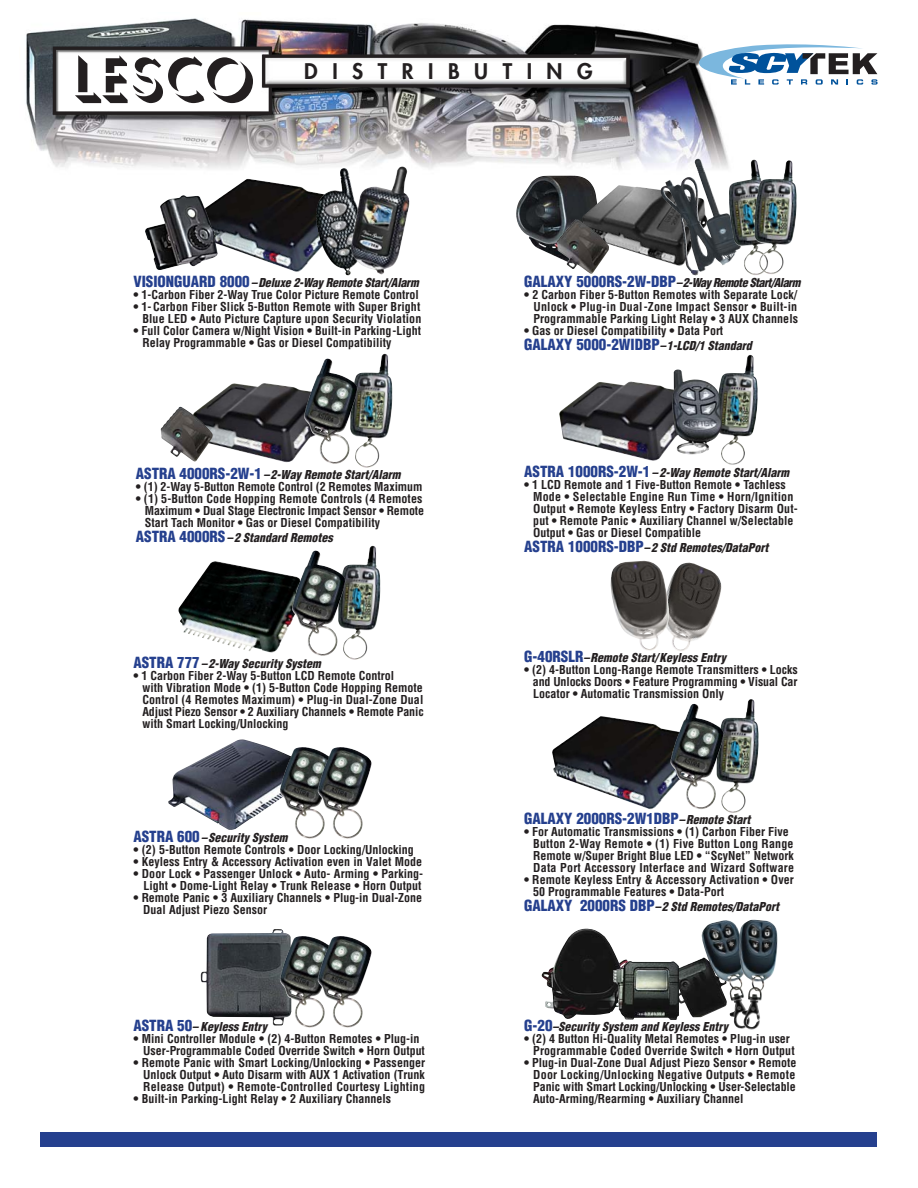
<style>
.page{position:relative;width:918px;height:1188px;background:#fff}
.page>*{position:absolute;margin:0;border:0;box-sizing:border-box;transform-origin:0 0}
.t1{font:63px "Umbra";color:#231f20}
.t2{font:800 21px "Futura";letter-spacing:.695em;color:#231f20}
.t3{font:900 condensed 15px "Helvetica";color:#25408e}
.t4{font:700 condensed 12px/12px "Helvetica";color:#231f20}
.t5{font:italic 900 condensed 12px "Helvetica";color:#231f20}
.t6{font:italic 900 condensed 12px "Helvetica";letter-spacing:-.045em;color:#231f20}
.s1{font-style:normal;font-size:15px;color:#25408e}
.s2{font-style:italic;font-size:12px;color:#231f20}
</style>
<div class="page">
<img style="left:26px;top:18px;width:702px;height:158px">
<svg style="left:53px;top:47px;width:576px;height:68px"></svg>
<div style="left:40px;top:1133px;width:838px;height:14px;background:#25408e"></div>
<svg style="left:699px;top:42px;width:179px;height:43px"></svg>
<img style="left:219px;top:179px;width:94px;height:93px">
<img style="left:313px;top:167px;width:36px;height:109px">
<img style="left:145px;top:195px;width:74px;height:75px">
<img style="left:349px;top:166px;width:61px;height:109px">
<img style="left:552px;top:716px;width:118px;height:94px">
<img style="left:725px;top:699px;width:34px;height:114px">
<img style="left:670px;top:703px;width:55px;height:106px">
<img style="left:542px;top:928px;width:86px;height:91px">
<img style="left:679px;top:959px;width:22px;height:58px">
<img style="left:701px;top:920px;width:38px;height:108px">
<img style="left:739px;top:920px;width:39px;height:110px">
<img style="left:613px;top:961px;width:66px;height:59px">
<img style="left:516px;top:176px;width:76px;height:81px">
<img style="left:582px;top:185px;width:126px;height:82px">
<img style="left:557px;top:219px;width:52px;height:55px">
<img style="left:661px;top:159px;width:68px;height:101px">
<img style="left:729px;top:159px;width:26px;height:116px">
<img style="left:754px;top:160px;width:43px;height:115px">
<img style="left:193px;top:383px;width:111px;height:80px">
<img style="left:358px;top:354px;width:35px;height:114px">
<img style="left:304px;top:358px;width:54px;height:106px">
<img style="left:161px;top:407px;width:52px;height:54px">
<img style="left:178px;top:561px;width:114px;height:92px">
<img style="left:346px;top:546px;width:35px;height:114px">
<img style="left:292px;top:550px;width:54px;height:106px">
<img style="left:201px;top:929px;width:87px;height:97px">
<img style="left:280px;top:934px;width:38px;height:94px">
<img style="left:318px;top:936px;width:54px;height:92px">
<img style="left:671px;top:562px;width:51px;height:89px">
<img style="left:610px;top:560px;width:61px;height:91px">
<img style="left:168px;top:739px;width:112px;height:91px">
<img style="left:280px;top:747px;width:38px;height:92px">
<img style="left:318px;top:747px;width:54px;height:92px">
<img style="left:559px;top:381px;width:131px;height:80px">
<img style="left:721px;top:355px;width:37px;height:110px">
<img style="left:671px;top:369px;width:52px;height:85px">
<h1 class="t1" style="left:72px;top:37px;width:185px">LESCO</h1>
<h2 class="t2" style="left:304px;top:61px;width:290px">DISTRIBUTING</h2>
<p class="t5" style="left:133px;top:278px;width:287px"><span class="s1">VISIONGUARD 8000</span>–Deluxe 2-Way Remote Start/Alarm</p>
<p class="t4" style="left:133px;top:290px;width:287px">• 1-Carbon Fiber 2-Way True Color Picture Remote Control</p>
<p class="t4" style="left:133px;top:302px;width:289px;text-align:right">• 1- Carbon Fiber Slick 5-Button Remote with Super Bright<br>Blue LED • Auto Picture Capture upon Security Violation</p>
<p class="t4" style="left:142px;top:326px;width:280px;text-indent:-9px">• Full Color Camera w/Night Vision • Built-in Parking-Light<br>Relay Programmable • Gas or Diesel Compatibility</p>
<p class="t5" style="left:136px;top:470px;width:266px"><span class="s1">ASTRA 4000RS-2W-1</span>–2-Way Remote Start/Alarm</p>
<p class="t4" style="left:136px;top:481px;width:288px">• (1) 2-Way 5-Button Remote Control (2 Remotes Maximum</p>
<p class="t4" style="left:145px;top:493px;width:281px;text-indent:-9px">• (1) 5-Button Code Hopping Remote Controls (4 Remotes<br>Maximum • Dual Stage Electronic Impact Sensor • Remote<br>Start Tach Monitor • Gas or Diesel Compatibility</p>
<p class="t5" style="left:136px;top:533px;width:198px"><span class="s1">ASTRA 4000RS</span>–2 Standard Remotes</p>
<p class="t5" style="left:133px;top:659px;width:189px"><span class="s1">ASTRA 777</span>–2-Way Security System</p>
<p class="t4" style="left:142px;top:670px;width:283px;text-indent:-9px">• 1 Carbon Fiber 2-Way 5-Button LCD Remote Control<br>with Vibration Mode • (1) 5-Button Code Hopping Remote Control (4 Remotes Maximum) • Plug-in Dual-Zone Dual Adjust Piezo Sensor • 2 Auxiliary Channels • Remote Panic with Smart Locking/Unlocking</p>
<p class="t5" style="left:133px;top:833px;width:155px"><span class="s1">ASTRA 600</span>–Security System</p>
<p class="t4" style="left:133px;top:845px;width:282px">• (2) 5-Button Remote Controls • Door Locking/Unlocking</p>
<p class="t4" style="left:133px;top:857px;width:290px">• Keyless Entry &amp; Accessory Activation even in Valet Mode</p>
<p class="t4" style="left:133px;top:869px;width:291px;text-align:right">• Door Lock • Passenger Unlock • Auto- Arming • Parking-<br>Light • Dome-Light Relay • Trunk Release • Horn Output</p>
<p class="t4" style="left:143px;top:893px;width:280px;text-indent:-10px">• Remote Panic • 3 Auxiliary Channels • Plug-in Dual-Zone<br>Dual Adjust Piezo Sensor</p>
<p class="t5" style="left:133px;top:1022px;width:135px"><span class="s1">ASTRA 50</span>– Keyless Entry</p>
<p class="t4" style="left:143px;top:1034px;width:283px;text-indent:-10px">• Mini Controller Module • (2) 4-Button Remotes • Plug-in<br>User-Programmable Coded Override Switch • Horn Output</p>
<p class="t4" style="left:143px;top:1058px;width:283px;text-align:justify;text-indent:-10px">• Remote Panic with Smart Locking/Unlocking • Passenger Unlock Output • Auto Disarm with AUX 1 Activation (Trunk Release Output) • Remote-Controlled Courtesy Lighting</p>
<p class="t4" style="left:133px;top:1094px;width:259px">• Built-in Parking-Light Relay • 2 Auxiliary Channels</p>
<p class="t6" style="left:524px;top:278px;width:278px"><span class="s1">GALAXY 5000RS-2W-DBP</span>–2-Way Remote Start/Alarm</p>
<p class="t4" style="left:533px;top:290px;width:266px;text-align:justify;text-indent:-9px">• 2 Carbon Fiber 5-Button Remotes with Separate Lock/ Unlock • Plug-in Dual-Zone Impact Sensor • Built-in Programmable Parking Light Relay • 3 AUX Channels</p>
<p class="t4" style="left:524px;top:326px;width:201px">• Gas or Diesel Compatibility • Data Port</p>
<p class="t3" style="left:524px;top:339px;width:229px">GALAXY 5000-2WIDBP<span class="s2">–1-LCD/1 Standard</span></p>
<p class="t5" style="left:524px;top:468px;width:266px"><span class="s1">ASTRA 1000RS-2W-1</span>– 2-Way Remote Start/Alarm</p>
<p class="t4" style="left:533px;top:480px;width:266px;text-indent:-9px">• 1 LCD Remote and 1 Five-Button Remote • Tachless Mode • Selectable Engine Run Time • Horn/Ignition Output • Remote Keyless Entry • Factory Disarm Out&shy;put • Remote Panic • Auxiliary Channel w/Selectable Output • Gas or Diesel Compatible</p>
<p class="t5" style="left:524px;top:543px;width:246px"><span class="s1">ASTRA 1000RS-DBP</span>–2 Std Remotes/DataPort</p>
<p class="t5" style="left:524px;top:653px;width:203px"><span class="s1">G-40RSLR</span>–Remote Start/Keyless Entry</p>
<p class="t4" style="left:533px;top:664px;width:267px;text-align:justify;text-indent:-9px">• (2) 4-Button Long-Range Remote Transmitters • Locks and Unlocks Doors • Feature Programming • Visual Car Locator • Automatic Transmission Only</p>
<p class="t3" style="left:524px;top:813px;width:228px">GALAXY 2000RS-2W1DBP<span class="s2">–Remote Start</span></p>
<p class="t4" style="left:533px;top:827px;width:262px;text-indent:-9px">• For Automatic Transmissions • (1) Carbon Fiber Five Button 2-Way Remote • (1) Five Button Long Range Remote w/Super Bright Blue LED • “ScyNet” Network Data Port Accessory Interface and Wizard Software</p>
<p class="t4" style="left:533px;top:875px;width:262px;text-indent:-9px">• Remote Keyless Entry &amp; Accessory Activation • Over<br>50 Programmable Features • Data-Port</p>
<p class="t5" style="left:524px;top:902px;width:256px"><span class="s1">GALAXY 2000RS DBP</span>–2 Std Remotes/DataPort</p>
<p class="t5" style="left:524px;top:1022px;width:205px"><span class="s1">G-20</span>–Security System and Keyless Entry</p>
<p class="t4" style="left:533px;top:1034px;width:263px;text-indent:-9px">• (2) 4 Button Hi-Quality Metal Remotes • Plug-in user<br>Programmable Coded Override Switch • Horn Output</p>
<p class="t4" style="left:533px;top:1058px;width:265px;text-align:justify;text-indent:-9px">• Plug-in Dual-Zone Dual Adjust Piezo Sensor • Remote Door Locking/Unlocking Negative Outputs • Remote Panic with Smart Locking/Unlocking • User-Selectable Auto-Arming/Rearming • Auxiliary Channel</p>
</div>
